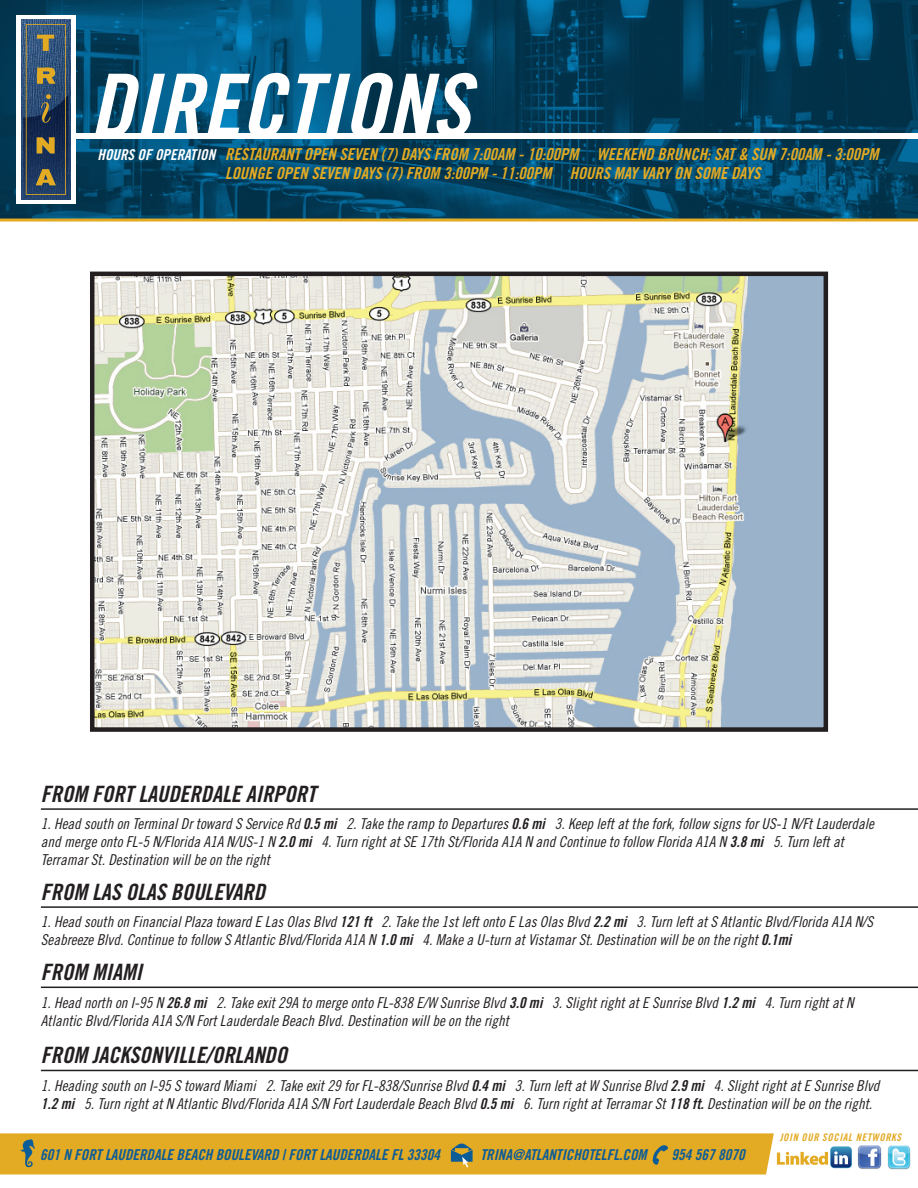
<style>
.page{position:relative;width:918px;height:1188px;background:#fff}
.page>*{position:absolute;margin:0;border:0;box-sizing:border-box;transform-origin:0 0}
.t1{font:87.75px "Trade Gothic Bold Cond Twenty Obl";color:#fff}
.t2{font:22.5px "Trade Gothic Bold Cond Twenty Obl";color:#231f20}
.t3{font:16.5px/19.8px "Trade Gothic Bold Cond Twenty Obl";color:#e3aa23;text-align:center}
.t4{font:15px/18px "Trade Gothic Cond Eighteen Obl";color:#231f20}
.t5{font:15px "Trade Gothic Bold Cond Twenty Obl";color:#0c5c97}
.t6{font:10.5px "Trade Gothic Bold Cond Twenty Obl";letter-spacing:.06em;color:#e3aa23}
.s1{font-size:15px;color:#fff}
.s2{font-family:"Trade Gothic Bold Cond Twenty Obl"}
</style>
<div class="page">
<svg style="left:0;top:0;width:918px;height:219px;background:#034667"></svg>
<div style="left:27px;top:133px;width:891px;height:6px;background:#fff"></div>
<svg style="left:16px;top:16px;width:59px;height:188px"></svg>
<svg style="left:21px;top:20px;width:49px;height:179px"></svg>
<svg style="left:23px;top:24px;width:45px;height:173px;background:#42515e"></svg>
<hr style="left:0;top:219px;width:918px;height:3px;background:#e3aa23">
<img style="left:887px;top:1146px;width:24px;height:24px">
<svg style="left:830px;top:1146px;width:22px;height:22px"></svg>
<svg style="left:831px;top:1147px;width:20px;height:21px"></svg>
<svg style="left:0;top:1133px;width:828px;height:41px;background:#e1ae33"></svg>
<svg style="left:834px;top:1151px;width:14px;height:13px"></svg>
<img style="left:858px;top:1146px;width:24px;height:23px">
<img style="left:95px;top:277px;width:728px;height:450px">
<div style="left:90px;top:272px;width:738px;height:460px;border:4px solid #231f20"></div>
<hr style="left:41px;top:808px;width:877px;height:2px;background:#231f20">
<hr style="left:41px;top:987px;width:877px;height:1px;background:#231f20">
<hr style="left:41px;top:1070px;width:877px;height:1px;background:#231f20">
<hr style="left:41px;top:906px;width:877px;height:2px;background:#231f20">
<h1 class="t1" style="left:89px;top:53px;width:382px">DIRECTIONS</h1>
<p class="t3" style="left:98px;top:144px;width:782px"><span class="s1">HOURS OF OPERATION</span> RESTAURANT OPEN SEVEN (7) DAYS FROM 7:00AM - 10:00PM WEEKEND BRUNCH: SAT &amp; SUN 7:00AM - 3:00PM<br>LOUNGE OPEN SEVEN DAYS (7) FROM 3:00PM - 11:00PM HOURS MAY VARY ON SOME DAYS</p>
<h2 class="t2" style="left:41px;top:780px;width:276px">FROM FORT LAUDERDALE AIRPORT</h2>
<p class="t4" style="left:41px;top:815px;width:835px">1. Head south on Terminal Dr toward S Service Rd <span class="s2">0.5 mi</span> 2. Take the ramp to Departures <span class="s2">0.6 mi</span> 3. Keep left at the fork, follow signs for US-1 N/Ft Lauderdale and merge onto FL-5 N/Florida A1A N/US-1 N <span class="s2">2.0 mi</span> 4. Turn right at SE 17th St/Florida A1A N and Continue to follow Florida A1A N <span class="s2">3.8 mi</span> 5. Turn left at<br>Terramar St. Destination will be on the right</p>
<h2 class="t2" style="left:41px;top:878px;width:226px">FROM LAS OLAS BOULEVARD</h2>
<p class="t4" style="left:41px;top:913px;width:834px">1. Head south on Financial Plaza toward E Las Olas Blvd <span class="s2">121 ft</span> 2. Take the 1st left onto E Las Olas Blvd <span class="s2">2.2 mi</span> 3. Turn left at S Atlantic Blvd/Florida A1A N/S<br>Seabreeze Blvd. Continue to follow S Atlantic Blvd/Florida A1A N <span class="s2">1.0 mi</span> 4. Make a U-turn at Vistamar St. Destination will be on the right <span class="s2">0.1mi</span></p>
<h2 class="t2" style="left:41px;top:958px;width:103px">FROM MIAMI</h2>
<p class="t4" style="left:41px;top:993px;width:814px">1. Head north on I-95 N <span class="s2">26.8 mi</span> 2. Take exit 29A to merge onto FL-838 E/W Sunrise Blvd <span class="s2">3.0 mi</span> 3. Slight right at E Sunrise Blvd <span class="s2">1.2 mi</span> 4. Turn right at N<br>Atlantic Blvd/Florida A1A S/N Fort Lauderdale Beach Blvd. Destination will be on the right</p>
<h2 class="t2" style="left:41px;top:1042px;width:248px">FROM JACKSONVILLE/ORLANDO</h2>
<p class="t4" style="left:41px;top:1076px;width:840px">1. Heading south on I-95 S toward Miami 2. Take exit 29 for FL-838/Sunrise Blvd <span class="s2">0.4 mi</span> 3. Turn left at W Sunrise Blvd <span class="s2">2.9 mi</span> 4. Slight right at E Sunrise Blvd<br><span class="s2">1.2 mi</span> 5. Turn right at N Atlantic Blvd/Florida A1A S/N Fort Lauderdale Beach Blvd <span class="s2">0.5 mi</span> 6. Turn right at Terramar St <span class="s2">118 ft.</span> Destination will be on the right.</p>
<p class="t5" style="left:40px;top:1146px;width:402px">601 N FORT LAUDERDALE BEACH BOULEVARD | FORT LAUDERDALE FL 33304</p>
<p class="t5" style="left:480px;top:1146px;width:168px">TRINA@ATLANTICHOTELFL.COM</p>
<p class="t5" style="left:671px;top:1146px;width:75px">954 567 8070</p>
<p class="t6" style="left:780px;top:1131px;width:123px">JOIN OUR SOCIAL NETWORKS</p>
</div>
